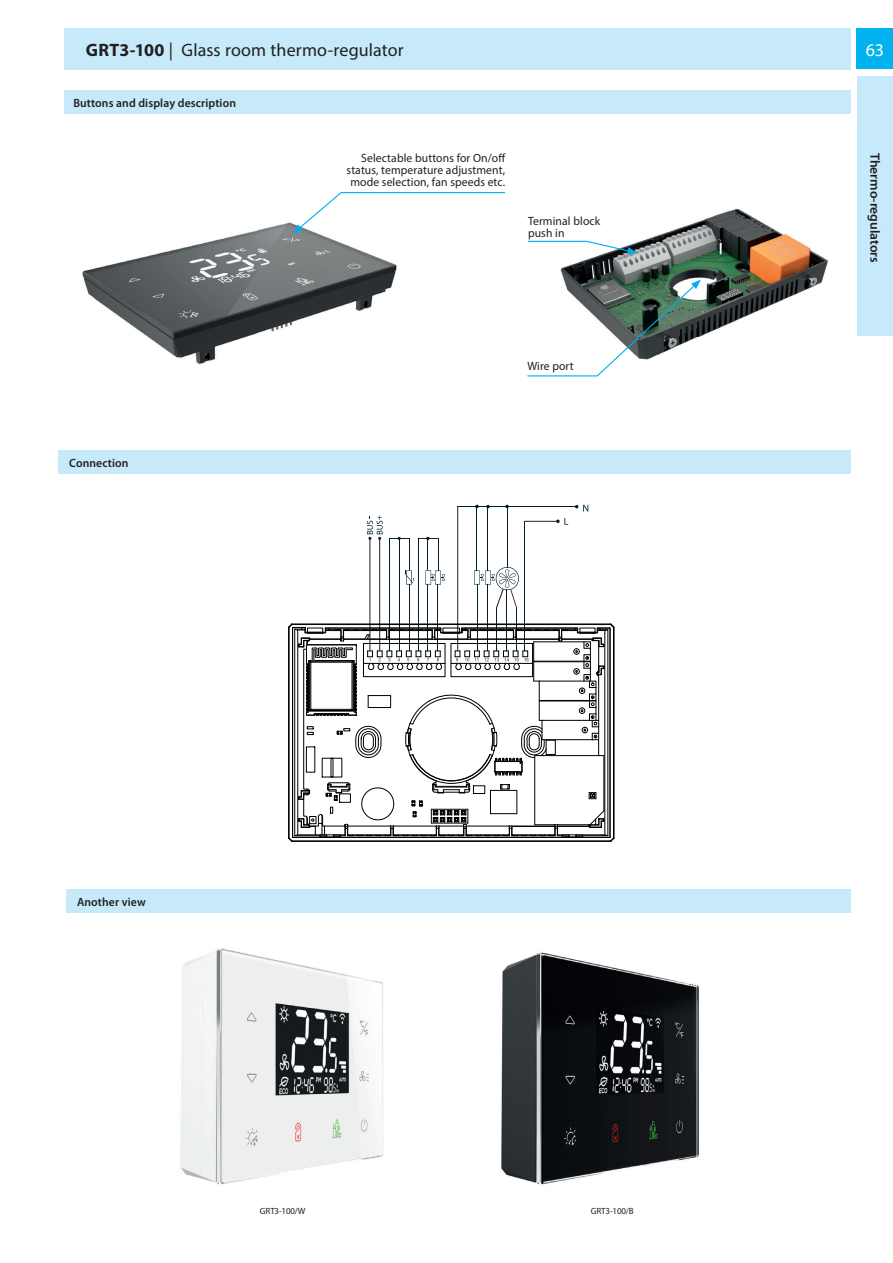
<style>
.page{position:relative;width:893px;height:1263px;background:#fff}
.page>*{position:absolute;margin:0;border:0;box-sizing:border-box;transform-origin:0 0}
.t1{font:18px "Myriad Pro";letter-spacing:.005em;color:#231f20}
.t2{font:18px "Myriad Pro";color:#fff}
.t3{font:600 13.5px "Myriad Pro";color:#231f20}
.t4{font:12px/12px "Myriad Pro";letter-spacing:.01em;color:#231f20}
.t5{font:600 12px "Myriad Pro";letter-spacing:.01em;color:#231f20}
.t6{font:9px "Myriad Pro";letter-spacing:-.02em;color:#231f20}
.s1{font-weight:700}
</style>
<div class="page">
<div style="left:64px;top:28px;width:786px;height:41px;background:#c6eafa"></div>
<div style="left:857px;top:28px;width:36px;height:41px;background:#00b3ef"></div>
<div style="left:58px;top:450px;width:792px;height:24px;background:#c6eafa"></div>
<div style="left:857px;top:76px;width:36px;height:259px;background:#c6eafa"></div>
<div style="left:66px;top:889px;width:784px;height:24px;background:#c6eafa"></div>
<hr style="left:409px;top:538px;width:1px;height:113px;background:#001e2e">
<img style="left:82px;top:230px;width:176px;height:135px">
<img style="left:258px;top:222px;width:139px;height:111px">
<img style="left:636px;top:208px;width:192px;height:128px">
<img style="left:560px;top:254px;width:76px;height:25px">
<svg style="left:528px;top:240px;width:109px;height:14px"></svg>
<svg style="left:527px;top:279px;width:174px;height:98px"></svg>
<svg style="left:293px;top:192px;width:213px;height:42px"></svg>
<div style="left:64px;top:90px;width:786px;height:24px;background:#c6eafa"></div>
<img style="left:501px;top:952px;width:198px;height:233px">
<img style="left:180px;top:948px;width:203px;height:237px">
<hr style="left:457px;top:506px;width:120px;height:1px;background:#001e2e">
<svg style="left:575px;top:504px;width:13px;height:7px"></svg>
<hr style="left:525px;top:521px;width:33px;height:1px;background:#231f20">
<svg style="left:556px;top:518px;width:12px;height:7px"></svg>
<hr style="left:418px;top:538px;width:1px;height:113px;background:#001e2e">
<hr style="left:437px;top:584px;width:1px;height:67px;background:#001e2e">
<hr style="left:438px;top:538px;width:1px;height:32px;background:#001e2e">
<hr style="left:428px;top:584px;width:1px;height:67px;background:#001e2e">
<hr style="left:457px;top:506px;width:1px;height:145px;background:#231f20">
<hr style="left:389px;top:539px;width:1px;height:112px;background:#001e2e">
<svg style="left:389px;top:536px;width:20px;height:4px"></svg>
<hr style="left:428px;top:538px;width:1px;height:32px;background:#001e2e">
<svg style="left:425px;top:570px;width:20px;height:14px"></svg>
<hr style="left:370px;top:538px;width:1px;height:113px;background:#231f20">
<hr style="left:524px;top:521px;width:1px;height:130px;background:#001e2e">
<hr style="left:496px;top:608px;width:1px;height:43px;background:#001e2e">
<hr style="left:516px;top:608px;width:1px;height:43px;background:#001e2e">
<hr style="left:506px;top:590px;width:1px;height:61px;background:#001e2e">
<hr style="left:507px;top:508px;width:1px;height:60px;background:#001e2e">
<hr style="left:488px;top:584px;width:1px;height:67px;background:#001e2e">
<hr style="left:488px;top:508px;width:1px;height:62px;background:#001e2e">
<svg style="left:486px;top:504px;width:4px;height:7px"></svg>
<hr style="left:476px;top:507px;width:1px;height:63px;background:#001e2e">
<hr style="left:477px;top:584px;width:1px;height:67px;background:#001e2e">
<svg style="left:474px;top:567px;width:45px;height:42px"></svg>
<hr style="left:379px;top:538px;width:1px;height:113px;background:#231f20">
<svg style="left:418px;top:536px;width:21px;height:6px"></svg>
<svg style="left:367px;top:515px;width:16px;height:27px"></svg>
<hr style="left:399px;top:539px;width:1px;height:112px;background:#001e2e">
<hr style="left:614px;top:627px;width:1px;height:211px;background:#000001">
<svg style="left:288px;top:624px;width:326px;height:218px"></svg>
<svg style="left:405px;top:570px;width:9px;height:14px"></svg>
<p class="t1" style="left:86px;top:43px;width:319px"><span class="s1">GRT3-100</span> | Glass room thermo-regulator</p>
<p class="t5" style="left:73px;top:98px;width:164px">Buttons and display description</p>
<p class="t5" style="left:69px;top:459px;width:61px">Connection</p>
<p class="t4" style="left:347px;top:153px;width:160px;text-align:right">Selectable buttons for On/off status, temperature adjustment, mode selection, fan speeds etc.</p>
<p class="t4" style="left:528px;top:216px;width:74px">Terminal block push in</p>
<p class="t4" style="left:527px;top:361px;width:48px">Wire port</p>
<p class="t5" style="left:77px;top:897px;width:70px">Another view</p>
<p class="t6" style="left:260px;top:1207px;width:47px">GRT3-100/W</p>
<p class="t6" style="left:591px;top:1207px;width:44px">GRT3-100/B</p>
<p class="t2" style="left:866px;top:43px;width:20px">63</p>
<p class="t3" style="left:880px;top:153px;width:111px;rotate:90deg">Thermo-regulators</p>
</div>
